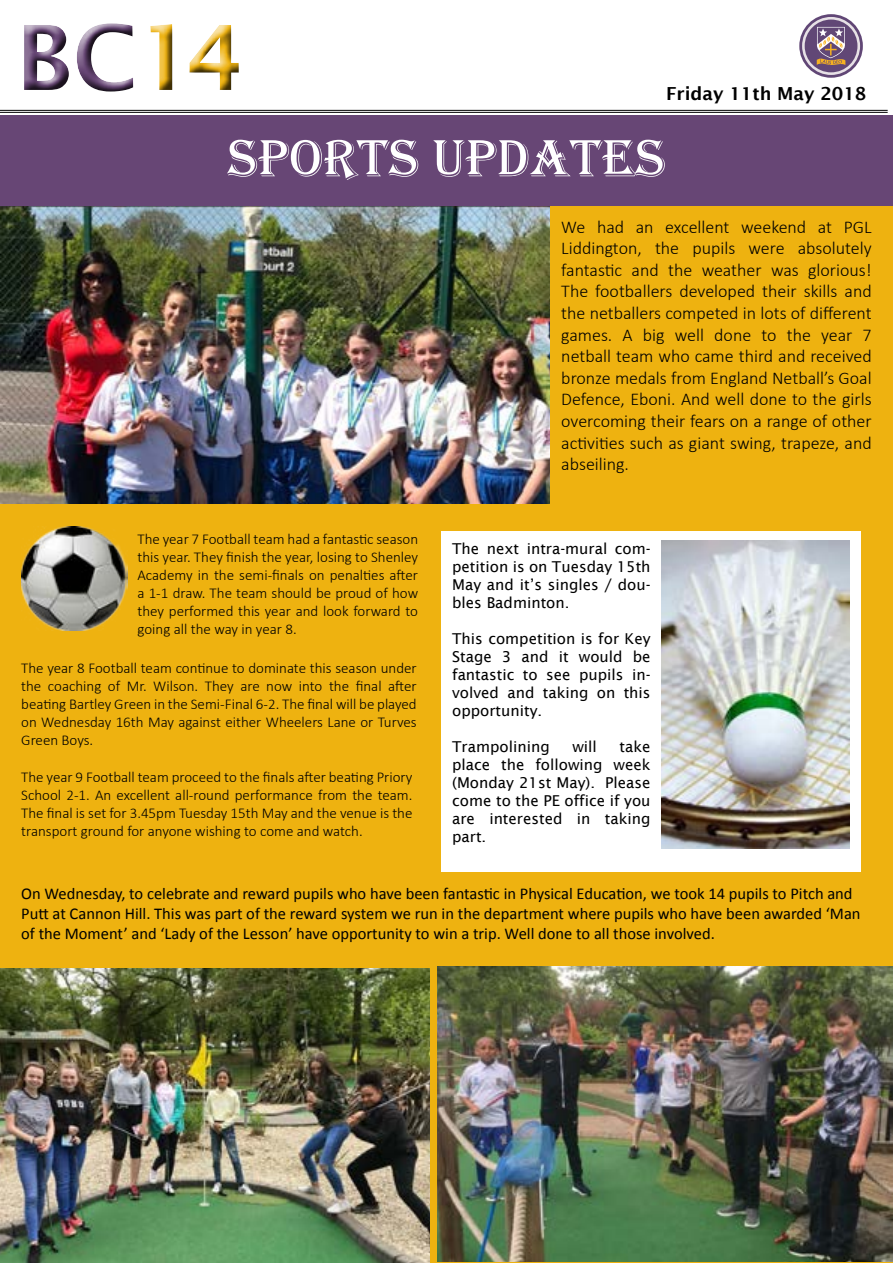
<style>
.page{position:relative;width:893px;height:1263px;background:#fff}
.page>*{position:absolute;margin:0;border:0;box-sizing:border-box;transform-origin:0 0}
.t1{font:600 90px "Lucida Sans";color:#674675}
.t2{font:54px "Algerian";color:#fff}
.t3{font:300 18px/21.6px "Calibri";color:#000;text-align:justify}
.t4{font:600 18px "Lucida Sans";color:#000}
.t5{font:16.5px/19.8px "Calibri";color:#000}
.t6{font:300 15px/18px "Calibri";color:#000;text-align:justify}
.t7{font:15px/18px "Lucida Sans";color:#000;text-align:justify}
.s1{color:#eeb210}
</style>
<div class="page">
<div style="left:0;top:205px;width:893px;height:679px;background:#eeb210"></div>
<div style="left:0;top:861px;width:893px;height:402px;background:#eeb210"></div>
<img style="left:0;top:968px;width:429px;height:295px">
<img style="left:438px;top:967px;width:455px;height:294px">
<div style="left:0;top:116px;width:893px;height:90px;background:#674675"></div>
<img style="left:0;top:206px;width:549px;height:298px">
<div style="left:16px;top:17px;width:234px;height:85px;background:#000;opacity:.75"></div>
<hr style="left:0;top:110px;width:888px;height:1px;background:#000">
<hr style="left:0;top:112px;width:888px;height:1px;background:#000">
<svg style="left:799px;top:14px;width:64px;height:64px"></svg>
<svg style="left:802px;top:17px;width:58px;height:58px"></svg>
<div style="left:805px;top:20px;width:52px;height:52px;background:#614776;border-radius:50%"></div>
<svg style="left:817px;top:27px;width:28px;height:38px"></svg>
<img style="left:21px;top:526px;width:106px;height:105px">
<div style="left:441px;top:531px;width:419px;height:341px;background:#fff"></div>
<img style="left:662px;top:541px;width:187px;height:307px">
<h1 class="t1" style="left:16px;top:6px;width:229px">BC<span class="s1">14</span></h1>
<p class="t4" style="left:666px;top:84px;width:202px">Friday 11th May 2018</p>
<h2 class="t2" style="left:228px;top:128px;width:439px">SPORTS UPDATES</h2>
<p class="t6" style="left:137px;top:529px;width:282px">The year 7 Football team had a fantastic season this year. They finish the year, losing to Shenley Academy in the semi-finals on penalties after a 1-1 draw. The team should be proud of how they performed this year and look forward to going all the way in year 8.</p>
<p class="t6" style="left:21px;top:658px;width:397px">The year 8 Football team continue to dominate this season under the coaching of Mr. Wilson. They are now into the final after beating Bartley Green in the Semi-Final 6-2. The final will be played on Wednesday 16th May against either Wheelers Lane or Turves Green Boys.</p>
<p class="t6" style="left:21px;top:767px;width:393px">The year 9 Football team proceed to the finals after beating Priory School 2-1. An excellent all-round performance from the team.<br>The final is set for 3.45pm Tuesday 15th May and the venue is the transport ground for anyone wishing to come and watch.</p>
<p class="t3" style="left:561px;top:216px;width:312px">We had an excellent weekend at PGL Liddington, the pupils were absolutely fantastic and the weather was glorious!<br>The footballers developed their skills and the netballers competed in lots of different games. A big well done to the year 7 netball team who came third and received bronze medals from England Netball’s Goal Defence, Eboni. And well done to the girls overcoming their fears on a range of other activities such as giant swing, trapeze, and abseiling.</p>
<p class="t7" style="left:452px;top:539px;width:200px">The next intra-mural com&shy;petition is on Tuesday 15th May and it’s singles / dou&shy;bles Badminton.</p>
<p class="t7" style="left:452px;top:629px;width:200px">This competition is for Key Stage 3 and it would be fantastic to see pupils in&shy;volved and taking on this opportunity.</p>
<p class="t7" style="left:452px;top:737px;width:99px">Trampolining</p>
<p class="t7" style="left:572px;top:737px;width:26px">will</p>
<p class="t7" style="left:452px;top:737px;width:200px;text-indent:167px">take place the following week (Monday 21st May). Please come to the PE office if you are interested in taking part.</p>
<p class="t5" style="left:21px;top:884px;width:841px">On Wednesday, to celebrate and reward pupils who have been fantastic in Physical Education, we took 14 pupils to Pitch and<br>Putt at Cannon Hill. This was part of the reward system we run in the department where pupils who have been awarded ‘Man of the Moment’ and ‘Lady of the Lesson’ have opportunity to win a trip. Well done to all those involved.</p>
</div>
